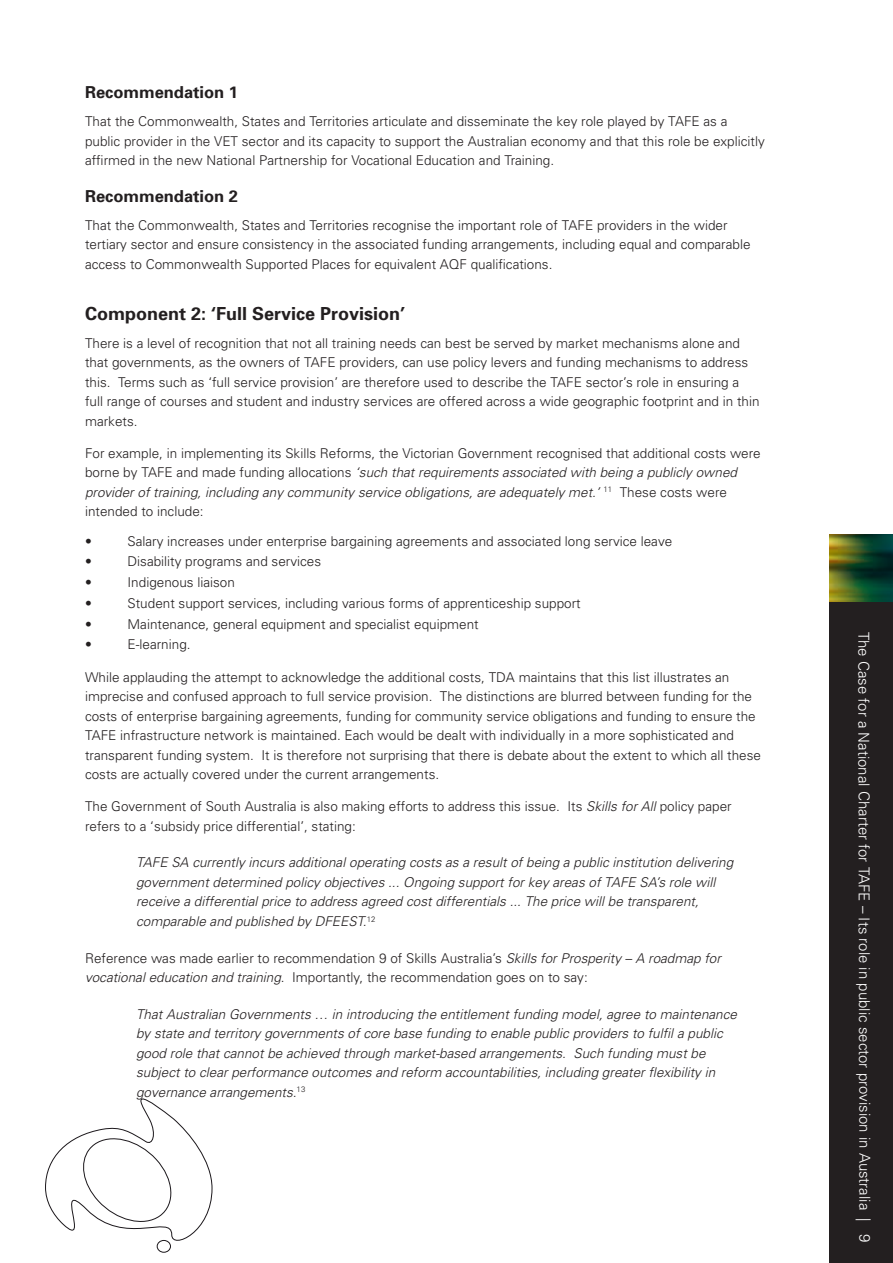
<style>
.page{position:relative;width:893px;height:1263px;background:#fff}
.page>*{position:absolute;margin:0;border:0;box-sizing:border-box;transform-origin:0 0}
.t1{font:700 18px "Univers";color:#231f20}
.t2{font:700 16.5px "Univers";color:#231f20}
.t3{font:300 15px "Univers";letter-spacing:-.005em;color:#fff}
.t4{font:300 13.5px/19.5px "Univers";color:#231f20}
.t5{font:italic 300 13.5px/19.5px "Univers";color:#231f20}
.s1{font-style:italic}
</style>
<div class="page">
<div style="left:829px;top:602px;width:64px;height:661px;background:#231f20"></div>
<img style="left:829px;top:534px;width:64px;height:68px">
<svg style="left:45px;top:1098px;width:168px;height:154px"></svg>
<p class="t2" style="left:85px;top:82px;width:155px">Recommendation 1</p>
<p class="t4" style="left:85px;top:112px;width:681px">That the Commonwealth, States and Territories articulate and disseminate the key role played by TAFE as a public provider in the VET sector and its capacity to support the Australian economy and that this role be explicitly affirmed in the new National Partnership for Vocational Education and Training.</p>
<p class="t2" style="left:85px;top:186px;width:155px">Recommendation 2</p>
<p class="t4" style="left:85px;top:215px;width:667px">That the Commonwealth, States and Territories recognise the important role of TAFE providers in the wider tertiary sector and ensure consistency in the associated funding arrangements, including equal and comparable access to Commonwealth Supported Places for equivalent AQF qualifications.</p>
<h1 class="t1" style="left:85px;top:302px;width:322px">Component 2: ‘Full Service Provision’</h1>
<p class="t4" style="left:85px;top:333px;width:676px">There is a level of recognition that not all training needs can best be served by market mechanisms alone and that governments, as the owners of TAFE providers, can use policy levers and funding mechanisms to address this. Terms such as ‘full service provision’ are therefore used to describe the TAFE sector’s role in ensuring a full range of courses and student and industry services are offered across a wide geographic footprint and in thin markets.</p>
<p class="t4" style="left:85px;top:443px;width:677px">For example, in implementing its Skills Reforms, the Victorian Government recognised that additional costs were borne by TAFE and made funding allocations <span class="s1">‘such that requirements associated with being a publicly owned provider of training, including any community service obligations, are adequately met.’</span> <sup>11</sup> These costs were intended to include:</p>
<p class="t4" style="left:85px;top:531px;width:8px">•</p>
<p class="t4" style="left:128px;top:531px;width:546px">Salary increases under enterprise bargaining agreements and associated long service leave</p>
<p class="t4" style="left:85px;top:552px;width:8px">•</p>
<p class="t4" style="left:128px;top:552px;width:195px">Disability programs and services</p>
<p class="t4" style="left:85px;top:573px;width:8px">•</p>
<p class="t4" style="left:128px;top:573px;width:109px">Indigenous liaison</p>
<p class="t4" style="left:85px;top:593px;width:8px">•</p>
<p class="t4" style="left:128px;top:593px;width:455px">Student support services, including various forms of apprenticeship support</p>
<p class="t4" style="left:85px;top:614px;width:8px">•</p>
<p class="t4" style="left:128px;top:614px;width:353px">Maintenance, general equipment and specialist equipment</p>
<p class="t4" style="left:85px;top:635px;width:8px">•</p>
<p class="t4" style="left:128px;top:635px;width:65px">E-learning.</p>
<p class="t4" style="left:85px;top:667px;width:677px">While applauding the attempt to acknowledge the additional costs, TDA maintains that this list illustrates an imprecise and confused approach to full service provision. The distinctions are blurred between funding for the costs of enterprise bargaining agreements, funding for community service obligations and funding to ensure the TAFE infrastructure network is maintained. Each would be dealt with individually in a more sophisticated and transparent funding system. It is therefore not surprising that there is debate about the extent to which all these costs are actually covered under the current arrangements.</p>
<p class="t4" style="left:85px;top:797px;width:648px">The Government of South Australia is also making efforts to address this issue. Its <span class="s1">Skills for All</span> policy paper refers to a ‘subsidy price differential’, stating:</p>
<p class="t5" style="left:136px;top:853px;width:599px">TAFE SA currently incurs additional operating costs as a result of being a public institution delivering government determined policy objectives ... Ongoing support for key areas of TAFE SA’s role will receive a differential price to address agreed cost differentials ... The price will be transparent, comparable and published by DFEEST.<sup>12</sup></p>
<p class="t4" style="left:85px;top:948px;width:637px">Reference was made earlier to recommendation 9 of Skills Australia’s <span class="s1">Skills for Prosperity – A roadmap for vocational education and training</span>. Importantly, the recommendation goes on to say:</p>
<p class="t5" style="left:136px;top:1004px;width:602px">That Australian Governments … in introducing the entitlement funding model, agree to maintenance by state and territory governments of core base funding to enable public providers to fulfil a public good role that cannot be achieved through market-based arrangements. Such funding must be subject to clear performance outcomes and reform accountabilities, including greater flexibility in governance arrangements.<sup>13</sup></p>
<p class="t3" style="left:873px;top:631px;width:613px;rotate:90deg">The Case for a National Charter for TAFE – Its role in public sector provision in Australia | 9</p>
</div>
